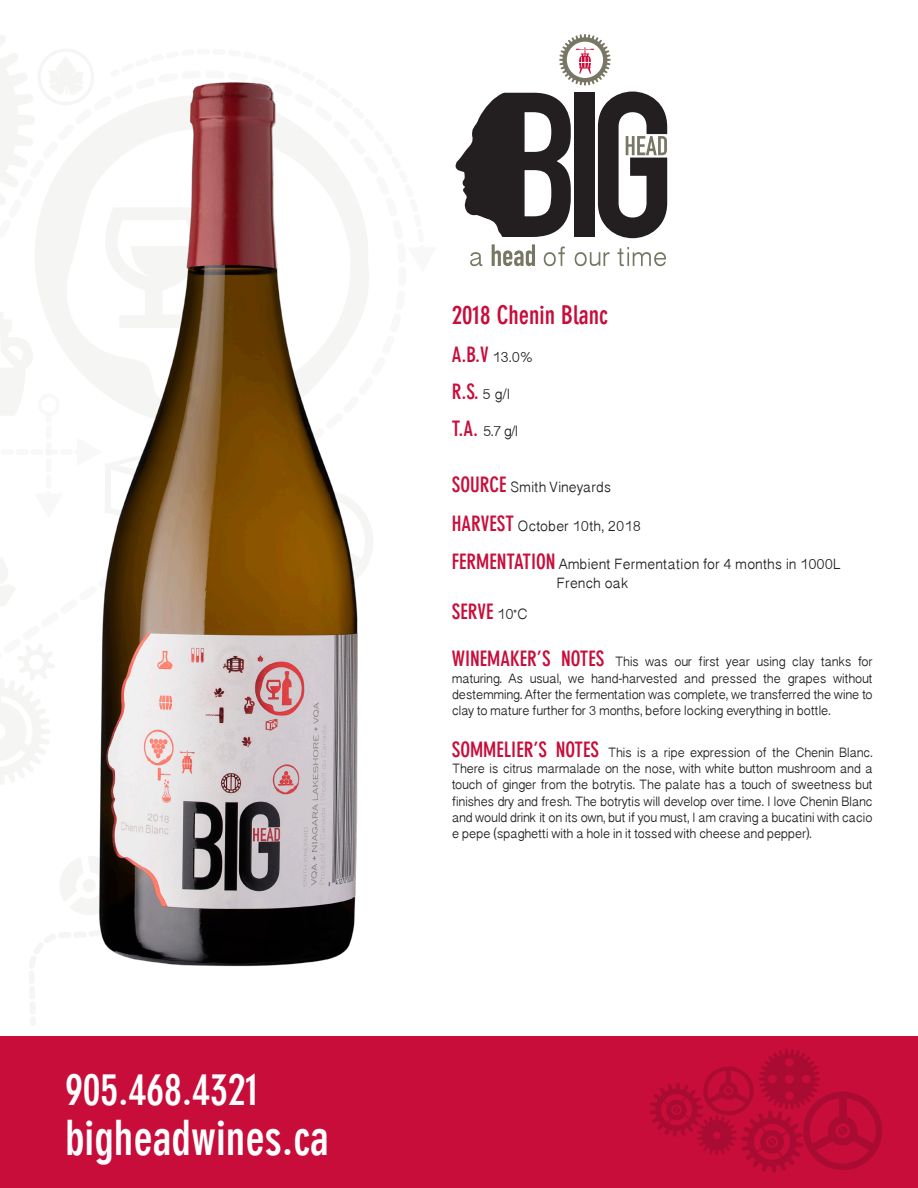
<style>
.page{position:relative;width:918px;height:1188px;background:#fff}
.page>*{position:absolute;margin:0;border:0;box-sizing:border-box;transform-origin:0 0}
.t1{font:700 condensed 48px "DIN Neuzeit Grotesk Std";color:#fff}
.t2{font:700 condensed 43.5px "DIN Neuzeit Grotesk Std";color:#fff}
.t3{font:700 condensed 25.5px "DIN Neuzeit Grotesk Std";color:#c80d3a}
.t4{font:700 condensed 21px "DIN Neuzeit Grotesk Std";color:#c80d3a}
.t5{font:16.5px/19.2px "Oriya Sangam MN";color:#231f20}
.t6{font:15px/16.2px "Oriya Sangam MN";letter-spacing:-.02em;color:#231f20;text-align:justify}
.s1{font-family:"Oriya Sangam MN";font-weight:400;font-stretch:normal;font-size:16.5px;color:#231f20}
.s2{font-family:"DIN Neuzeit Grotesk Std";font-weight:700;font-stretch:condensed;font-size:21px;color:#c80d3a}
</style>
<div class="page">
<div style="left:0;top:1037px;width:918px;height:151px;background:#c80d3a"></div>
<svg style="left:650px;top:1049px;width:232px;height:124px"></svg>
<div style="left:30px;top:1016px;width:6px;height:10px;background:#f5f5f4;border-radius:3px"></div>
<svg style="left:0;top:35px;width:81px;height:380px"></svg>
<svg style="left:0;top:558px;width:36px;height:456px"></svg>
<img style="left:36px;top:54px;width:337px;height:913px">
<svg style="left:455px;top:93px;width:116px;height:144px"></svg>
<div style="left:575px;top:93px;width:20px;height:144px;background:#231f20"></div>
<svg style="left:598px;top:92px;width:69px;height:146px"></svg>
<svg style="left:559px;top:34px;width:52px;height:52px"></svg>
<svg style="left:470px;top:252px;width:12px;height:14px"></svg>
<svg style="left:492px;top:244px;width:43px;height:22px"></svg>
<svg style="left:544px;top:246px;width:21px;height:20px"></svg>
<svg style="left:575px;top:252px;width:35px;height:14px"></svg>
<svg style="left:618px;top:247px;width:48px;height:19px"></svg>
<h2 class="t2" style="left:65px;top:1063px;width:195px">905.468.4321</h2>
<h1 class="t1" style="left:65px;top:1108px;width:265px">bigheadwines.ca</h1>
<p class="t3" style="left:452px;top:300px;width:158px">2018 Chenin Blanc</p>
<p class="t4" style="left:452px;top:341px;width:82px">A.B.V <span class="s1">13.0%</span></p>
<p class="t4" style="left:452px;top:378px;width:60px">R.S. <span class="s1">5 g/l</span></p>
<p class="t5" style="left:452px;top:421px;width:68px"><span class="s2">T.A.</span> 5.7 g/l</p>
<p class="t5" style="left:452px;top:477px;width:161px"><span class="s2">SOURCE</span> Smith Vineyards</p>
<p class="t5" style="left:452px;top:516px;width:191px"><span class="s2">HARVEST</span> October 10th, 2018</p>
<p class="t5" style="left:557px;top:553px;width:286px;text-indent:-105px"><span class="s2">FERMENTATION</span> Ambient Fermentation for 4 months in 1000L<br>French oak</p>
<p class="t4" style="left:452px;top:599px;width:77px">SERVE <span class="s1">10ଂC</span></p>
<p class="t6" style="left:452px;top:653px;width:422px"><span class="s2">WINEMAKER’S NOTES</span> This was our first year using clay tanks for maturing. As usual, we hand-harvested and pressed the grapes without destemming. After the fermentation was complete, we transferred the wine to clay to mature further for 3 months, before locking everything in bottle.</p>
<p class="t6" style="left:452px;top:744px;width:422px"><span class="s2">SOMMELIER’S NOTES</span> This is a ripe expression of the Chenin Blanc.<br>There is citrus marmalade on the nose, with white button mushroom and a touch of ginger from the botrytis. The palate has a touch of sweetness but finishes dry and fresh. The botrytis will develop over time. I love Chenin Blanc and would drink it on its own, but if you must, I am craving a bucatini with cacio e pepe (spaghetti with a hole in it tossed with cheese and pepper).</p>
</div>
